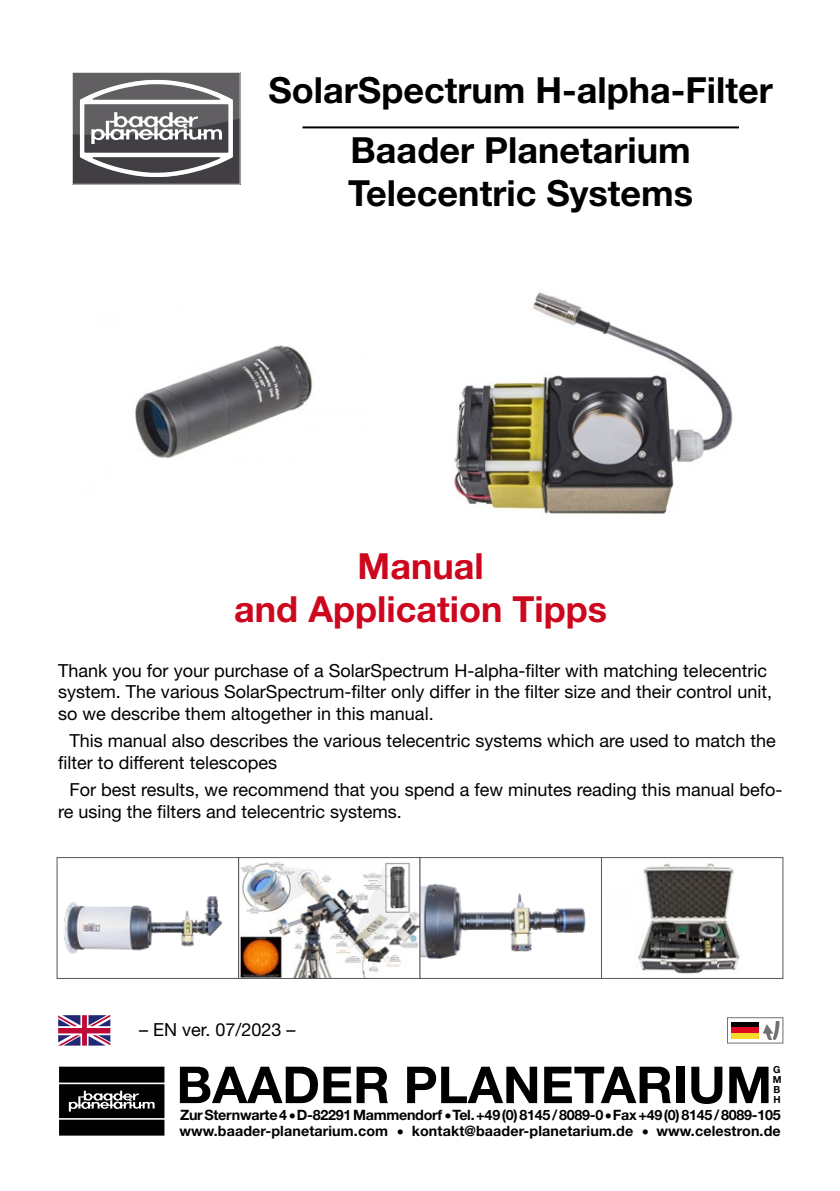
<style>
.page{position:relative;width:840px;height:1191px;background:#fff}
.page>*{position:absolute;margin:0;border:0;box-sizing:border-box;transform-origin:0 0}
.t1{font:700 51px "Helvetica Neue LT Std";color:#000}
.t2{font:700 36px/60.2px "Helvetica Neue LT Std";color:#000;text-align:center}
.t3{font:700 36px/43.2px "Helvetica Neue LT Std";color:#cd071e;text-align:center}
.t4{font:18px/21.6px "Helvetica Neue LT Std";color:#000}
.t5{font:700 14.2px/15.6px "Helvetica Neue LT Std";letter-spacing:.01em;color:#000}
.t6{font:700 9.8px/9.8px "Helvetica Neue LT Std";color:#000}
</style>
<div class="page">
<svg style="left:58px;top:1015px;width:52px;height:30px"></svg>
<svg style="left:762px;top:1021px;width:17px;height:19px"></svg>
<div style="left:731px;top:1022px;width:27px;height:5px;background:#000"></div>
<div style="left:731px;top:1027px;width:27px;height:6px;background:#e00922"></div>
<div style="left:731px;top:1033px;width:27px;height:5px;background:#f6d92b"></div>
<div style="left:726px;top:1017px;width:57px;height:26px;border:1px solid #707172"></div>
<svg style="left:72px;top:72px;width:168px;height:112px"></svg>
<svg style="left:59px;top:1066px;width:106px;height:70px"></svg>
<svg style="left:59px;top:1066px;width:105px;height:69px"></svg>
<img style="left:240px;top:862px;width:178px;height:115px">
<div style="left:238px;top:857px;width:182px;height:122px;border:1px solid #58585a"></div>
<img style="left:638px;top:863px;width:102px;height:111px">
<div style="left:600px;top:857px;width:183px;height:122px;border:1px solid #58585a"></div>
<img style="left:64px;top:896px;width:159px;height:58px">
<div style="left:56px;top:857px;width:183px;height:122px;border:1px solid #58585a"></div>
<img style="left:421px;top:883px;width:165px;height:76px">
<div style="left:419px;top:857px;width:182px;height:122px;border:1px solid #58585a"></div>
<hr style="left:302px;top:126px;width:436px;height:2px;background:#000">
<img style="left:135px;top:345px;width:178px;height:114px">
<img style="left:454px;top:292px;width:279px;height:222px">
<h2 class="t2" style="left:268px;top:59px;width:505px">SolarSpectrum H-alpha-Filter<br>Baader Planetarium</h2>
<h2 class="t2" style="left:348px;top:162px;width:346px">Telecentric Systems</h2>
<h2 class="t3" style="left:234px;top:543px;width:374px">Manual<br>and Application Tipps</h2>
<p class="t4" style="left:58px;top:659px;width:715px">Thank you for your purchase of a SolarSpectrum H-alpha-filter with matching telecentric system. The various SolarSpectrum-filter only differ in the filter size and their control unit, so we describe them altogether in this manual.</p>
<p class="t4" style="left:58px;top:729px;width:718px;text-indent:11px">This manual also describes the various telecentric systems which are used to match the filter to different telescopes</p>
<p class="t4" style="left:58px;top:778px;width:725px;text-indent:11px">For best results, we recommend that you spend a few minutes reading this manual befo&shy;re using the filters and telecentric systems.</p>
<p class="t4" style="left:139px;top:1018px;width:158px">– EN ver. 07/2023 –</p>
<h1 class="t1" style="left:176px;top:1053px;width:597px">BAADER PLANETARIUM</h1>
<p class="t5" style="left:179px;top:1107px;width:602px">Zur Sternwarte 4 • D-82291 Mammendorf • Tel. +49 (0) 8145 / 8089-0 • Fax +49 (0) 8145 / 8089-105 www.baader-planetarium.com • kontakt@baader-planetarium.de • www.celestron.de</p>
<p class="t6" style="left:772px;top:1064px;width:10px">G<br>M<br>B<br>H</p>
</div>
